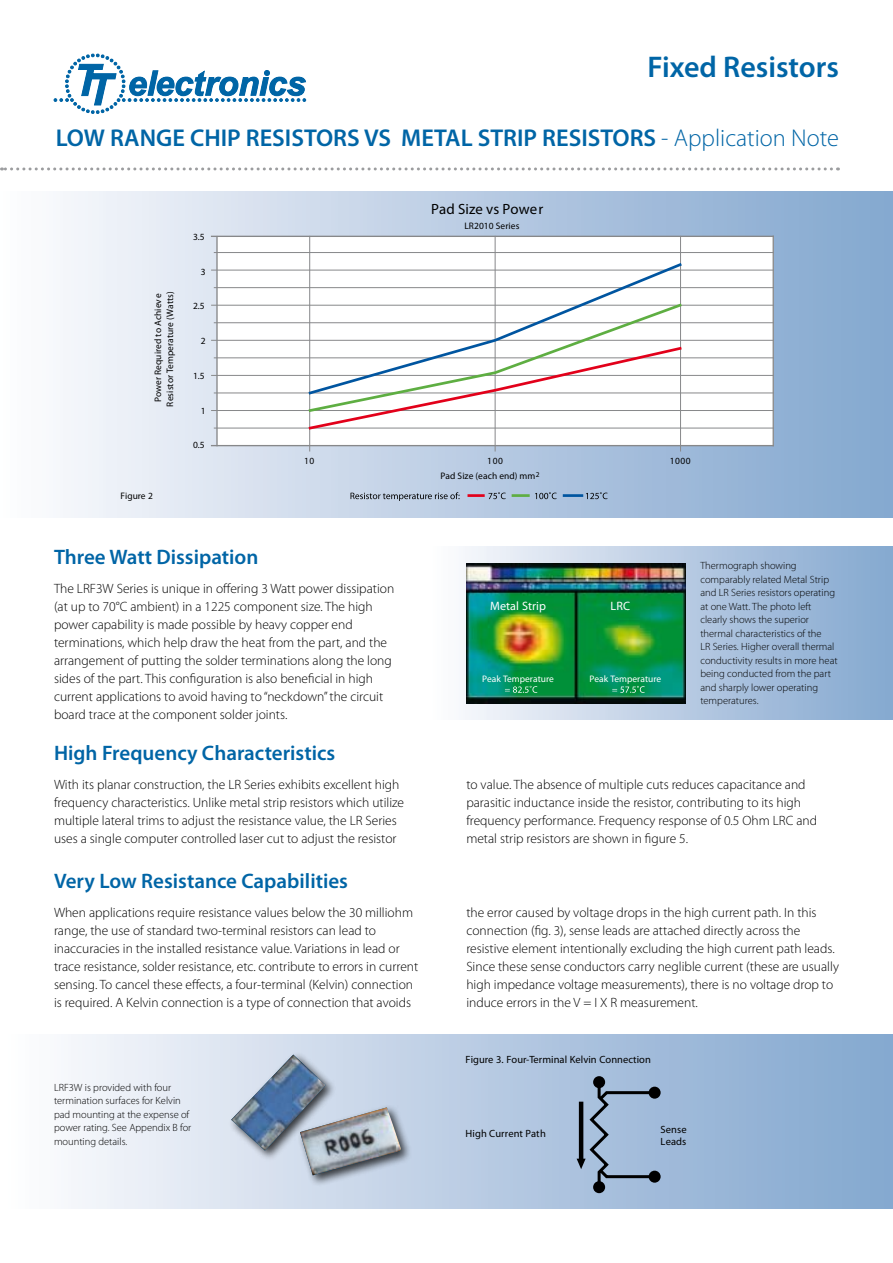
<style>
.page{position:relative;width:893px;height:1263px;background:#fff}
.page>*{position:absolute;margin:0;border:0;box-sizing:border-box;transform-origin:0 0}
.t1{font:600 30px "Myriad Pro";color:#0065a6}
.t2{font:600 24.3px "Myriad Pro";color:#0065a6}
.t3{font:600 21px "Myriad Pro";color:#0065a6}
.t4{font:14.85px "Myriad Pro";letter-spacing:.01em;color:#000}
.t5{font:300 13.5px/18px "Myriad Pro";color:#000}
.t6{font:12.15px "Myriad Pro";letter-spacing:.005em;color:#fff}
.t7{font:300 10.5px/13.5px "Myriad Pro";color:#000}
.t8{font:10.5px/12px "Myriad Pro";letter-spacing:.005em;color:#000}
.t9{font:9.45px/12.1px "Myriad Pro";letter-spacing:.01em;color:#000;text-align:center}
.t10{font:9.45px "Myriad Pro";letter-spacing:.005em;color:#fff}
.s1{font-weight:300}
</style>
<div class="page">
<svg style="left:1px;top:167px;width:830px;height:3px"></svg>
<svg style="left:54px;top:54px;width:252px;height:60px"></svg>
<div style="left:0;top:191px;width:893px;height:327px;background:linear-gradient(to right,#fcfbfd,#80a5cd)"></div>
<div style="left:0;top:1034px;width:893px;height:175px;background:linear-gradient(to right,#fdfcfe,#81a5ce)"></div>
<svg style="left:465px;top:547px;width:428px;height:173px;background:#a5beda"></svg>
<div style="left:217px;top:236px;width:556px;height:210px;background:#fff"></div>
<hr style="left:212px;top:236px;width:561px;height:1px;background:#87888a">
<hr style="left:214px;top:428px;width:559px;height:1px;background:#87888a">
<hr style="left:214px;top:393px;width:559px;height:1px;background:#87888a">
<hr style="left:212px;top:375px;width:561px;height:1px;background:#87888a">
<hr style="left:214px;top:358px;width:559px;height:1px;background:#87888a">
<hr style="left:212px;top:340px;width:561px;height:1px;background:#87888a">
<hr style="left:214px;top:322px;width:559px;height:1px;background:#87888a">
<hr style="left:212px;top:305px;width:561px;height:1px;background:#87888a">
<hr style="left:214px;top:287px;width:559px;height:1px;background:#87888a">
<hr style="left:212px;top:270px;width:561px;height:1px;background:#87888a">
<hr style="left:214px;top:252px;width:559px;height:1px;background:#87888a">
<hr style="left:212px;top:445px;width:561px;height:1px;background:#87888a">
<hr style="left:212px;top:410px;width:561px;height:1px;background:#87888a">
<hr style="left:216px;top:237px;width:2px;height:209px;background:#87888a">
<hr style="left:680px;top:236px;width:1px;height:215px;background:#87888a">
<hr style="left:495px;top:236px;width:1px;height:215px;background:#87888a">
<hr style="left:309px;top:236px;width:1px;height:215px;background:#87888a">
<hr style="left:773px;top:236px;width:1px;height:210px;background:#87888a">
<svg style="left:350px;top:492px;width:110px;height:9px"></svg>
<svg style="left:488px;top:492px;width:18px;height:7px"></svg>
<svg style="left:535px;top:492px;width:22px;height:7px"></svg>
<svg style="left:586px;top:492px;width:21px;height:7px"></svg>
<hr style="left:467px;top:494px;width:18px;height:3px;background:#e2001a">
<hr style="left:512px;top:494px;width:18px;height:3px;background:#5eae42">
<hr style="left:563px;top:494px;width:20px;height:3px;background:#0055a0">
<svg style="left:307px;top:261px;width:377px;height:133px"></svg>
<svg style="left:307px;top:302px;width:376px;height:129px"></svg>
<img style="left:466px;top:563px;width:219px;height:140px">
<svg style="left:505px;top:686px;width:32px;height:7px"></svg>
<svg style="left:612px;top:686px;width:33px;height:7px"></svg>
<svg style="left:593px;top:1076px;width:12px;height:12px"></svg>
<div style="left:593px;top:1181px;width:12px;height:12px;background:#000;border-radius:50%"></div>
<svg style="left:649px;top:1087px;width:12px;height:12px"></svg>
<svg style="left:649px;top:1171px;width:12px;height:12px"></svg>
<svg style="left:577px;top:1079px;width:81px;height:111px;background:#8ca1ba"></svg>
<div style="left:227px;top:1050px;width:117px;height:119px;background:#000;opacity:.75"></div>
<div style="left:296px;top:1103px;width:124px;height:91px;background:#000;opacity:.75"></div>
<svg style="left:231px;top:1054px;width:170px;height:121px;background:#a6b7cc"></svg>
<img style="left:300px;top:1107px;width:101px;height:68px">
<h1 class="t1" style="left:648px;top:50px;width:193px">Fixed Resistors</h1>
<h2 class="t2" style="left:56px;top:124px;width:785px">LOW RANGE CHIP RESISTORS VS METAL STRIP RESISTORS <span class="s1">- Application Note</span></h2>
<p class="t9" style="left:152px;top:407px;width:117px;rotate:-90deg">Power Required to Achieve<br>Resistor Temperature (Watts)</p>
<p class="t9" style="left:120px;top:490px;width:34px">Figure 2</p>
<p class="t9" style="left:193px;top:230px;width:13px">3.5</p>
<p class="t9" style="left:201px;top:265px;width:6px">3</p>
<p class="t9" style="left:193px;top:300px;width:13px">2.5</p>
<p class="t9" style="left:201px;top:335px;width:6px">2</p>
<p class="t9" style="left:193px;top:369px;width:13px">1.5</p>
<p class="t9" style="left:201px;top:404px;width:6px">1</p>
<p class="t9" style="left:193px;top:439px;width:13px">0.5</p>
<p class="t4" style="left:431px;top:200px;width:114px">Pad Size vs Power</p>
<p class="t9" style="left:464px;top:220px;width:57px">LR2010 Series</p>
<p class="t9" style="left:304px;top:455px;width:12px">10</p>
<p class="t9" style="left:487px;top:455px;width:17px">100</p>
<p class="t9" style="left:670px;top:455px;width:22px">1000</p>
<p class="t9" style="left:440px;top:469px;width:101px">Pad Size (each end) mm<sup>2</sup></p>
<h3 class="t3" style="left:54px;top:545px;width:206px">Three Watt Dissipation</h3>
<p class="t5" style="left:54px;top:580px;width:342px">The LRF3W Series is unique in offering 3 Watt power dissipation (at up to 70°C ambient) in a 1225 component size. The high power capability is made possible by heavy copper end terminations, which help draw the heat from the part, and the arrangement of putting the solder terminations along the long sides of the part. This configuration is also beneficial in high current applications to avoid having to “neckdown” the circuit board trace at the component solder joints.</p>
<h3 class="t3" style="left:54px;top:741px;width:283px">High Frequency Characteristics</h3>
<p class="t6" style="left:490px;top:598px;width:57px">Metal Strip</p>
<p class="t6" style="left:611px;top:598px;width:21px">LRC</p>
<p class="t10" style="left:482px;top:673px;width:73px">Peak Temperature</p>
<p class="t10" style="left:589px;top:673px;width:73px">Peak Temperature</p>
<p class="t7" style="left:700px;top:559px;width:139px">Thermograph showing comparably related Metal Strip and LR Series resistors operating at one Watt. The photo left clearly shows the superior thermal characteristics of the<br>LR Series. Higher overall thermal conductivity results in more heat being conducted from the part and sharply lower operating temperatures.</p>
<p class="t5" style="left:54px;top:776px;width:352px">With its planar construction, the LR Series exhibits excellent high frequency characteristics. Unlike metal strip resistors which utilize multiple lateral trims to adjust the resistance value, the LR Series uses a single computer controlled laser cut to adjust the resistor</p>
<h3 class="t3" style="left:54px;top:869px;width:296px">Very Low Resistance Capabilities</h3>
<p class="t5" style="left:54px;top:904px;width:366px">When applications require resistance values below the 30 milliohm range, the use of standard two-terminal resistors can lead to inaccuracies in the installed resistance value. Variations in lead or trace resistance, solder resistance, etc. contribute to errors in current sensing. To cancel these effects, a four-terminal (Kelvin) connection is required. A Kelvin connection is a type of connection that avoids</p>
<p class="t7" style="left:54px;top:1081px;width:139px">LRF3W is provided with four termination surfaces for Kelvin pad mounting at the expense of power rating. See Appendix B for mounting details.</p>
<p class="t5" style="left:466px;top:776px;width:352px">to value. The absence of multiple cuts reduces capacitance and parasitic inductance inside the resistor, contributing to its high frequency performance. Frequency response of 0.5 Ohm LRC and metal strip resistors are shown in figure 5.</p>
<p class="t5" style="left:466px;top:904px;width:374px">the error caused by voltage drops in the high current path. In this connection (fig. 3), sense leads are attached directly across the resistive element intentionally excluding the high current path leads.<br>Since these sense conductors carry neglible current (these are usually high impedance voltage measurements), there is no voltage drop to induce errors in the V = I X R measurement.</p>
<p class="t8" style="left:466px;top:1053px;width:187px">Figure 3. Four-Terminal Kelvin Connection</p>
<p class="t8" style="left:466px;top:1128px;width:82px">High Current Path</p>
<p class="t8" style="left:661px;top:1123px;width:28px">Sense<br>Leads</p>
</div>
